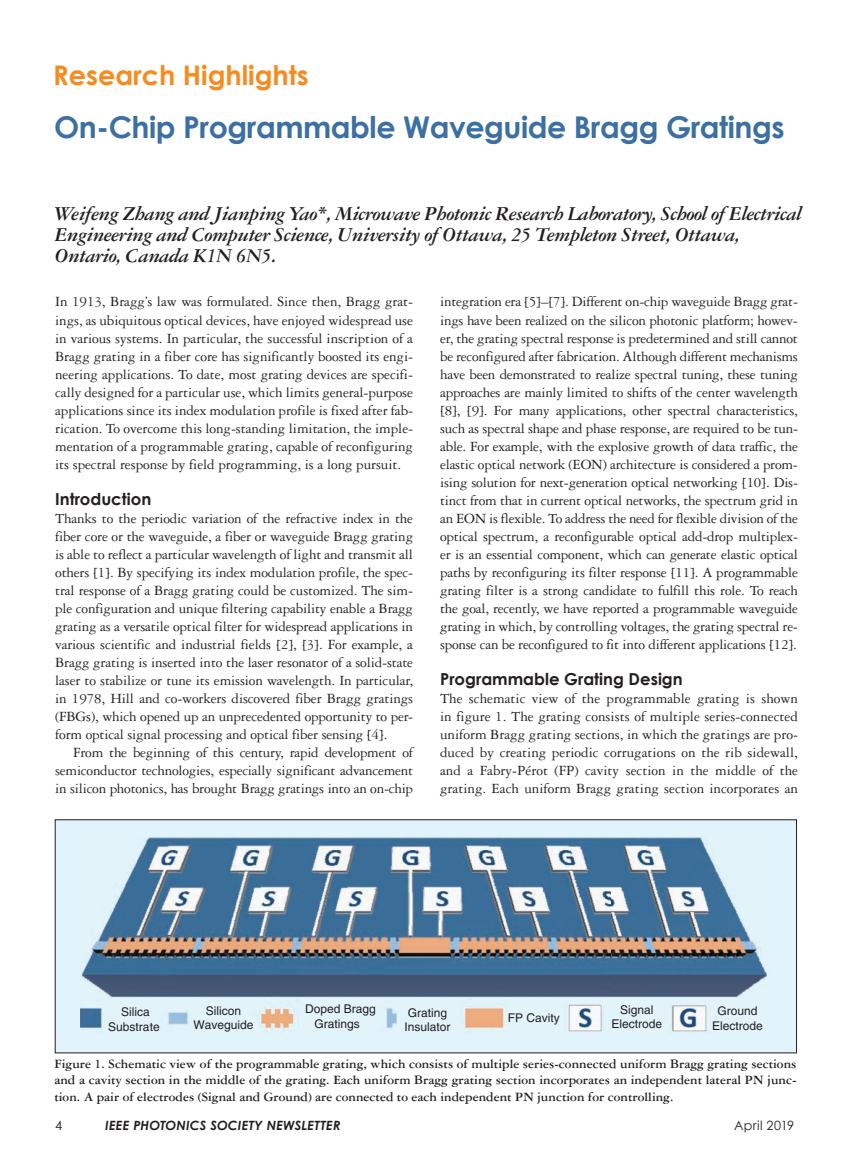
<style>
.page{position:relative;width:849px;height:1160px;background:#fff}
.page>*{position:absolute;margin:0;border:0;box-sizing:border-box;transform-origin:0 0}
.t1{font:700 30px "Century Gothic";letter-spacing:-.015em;color:#3c6fa2}
.t2{font:700 27px "Century Gothic";color:#f68b1f}
.t3{font:italic 700 21px/21px "Garamond 3 LT Std";letter-spacing:-.035em;color:#231f20}
.t4{font:700 16.5px "Century Gothic";color:#231f20}
.t5{font:15px/18px "Garamond 3 LT Std";letter-spacing:-.01em;color:#231f20;text-align:justify}
.t6{font:700 13.5px/16.5px "Garamond 3 LT Std";color:#231f20;text-align:justify}
.t7{font:italic 700 12.75px "Century Gothic";letter-spacing:.015em;color:#231f20}
.t8{font:12.75px "Century Gothic";letter-spacing:.03em;color:#231f20}
.t9{font:12px/14.4px "Helvetica";color:#231f20;text-align:center}
</style>
<div class="page">
<div style="left:55px;top:819px;width:741px;height:233px;background:#e1f4fc"></div>
<img style="left:81px;top:837px;width:686px;height:196px">
<h2 class="t2" style="left:53px;top:54px;width:257px">Research Highlights</h2>
<h1 class="t1" style="left:54px;top:104px;width:732px">On-Chip Programmable Waveguide Bragg Gratings</h1>
<h3 class="t3" style="left:55px;top:203px;width:748px">Weifeng Zhang and Jianping Yao*, Microwave Photonic Research Laboratory, School of Electrical<br>Engineering and Computer Science, University of Ottawa, 25 Templeton Street, Ottawa,<br>Ontario, Canada K1N 6N5.</h3>
<p class="t5" style="left:55px;top:293px;width:359px">In 1913, Bragg’s law was formulated. Since then, Bragg grat&shy;ings, as ubiquitous optical devices, have enjoyed widespread use in various systems. In particular, the successful inscription of a Bragg grating in a fiber core has significantly boosted its engi&shy;neering applications. To date, most grating devices are specifi&shy;cally designed for a particular use, which limits general-purpose applications since its index modulation profile is fixed after fab&shy;rication. To overcome this long-standing limitation, the imple&shy;mentation of a programmable grating, capable of reconfiguring its spectral response by field programming, is a long pursuit.</p>
<p class="t4" style="left:55px;top:486px;width:98px">Introduction</p>
<p class="t5" style="left:55px;top:509px;width:359px">Thanks to the periodic variation of the refractive index in the fiber core or the waveguide, a fiber or waveguide Bragg grating is able to reflect a particular wavelength of light and transmit all others [1]. By specifying its index modulation profile, the spec&shy;tral response of a Bragg grating could be customized. The sim&shy;ple configuration and unique filtering capability enable a Bragg grating as a versatile optical filter for widespread applications in various scientific and industrial fields [2], [3]. For example, a Bragg grating is inserted into the laser resonator of a solid-state laser to stabilize or tune its emission wavelength. In particular, in 1978, Hill and co-workers discovered fiber Bragg gratings (FBGs), which opened up an unprecedented opportunity to per&shy;form optical signal processing and optical fiber sensing [4].</p>
<p class="t5" style="left:55px;top:743px;width:359px;text-indent:18px">From the beginning of this century, rapid development of semiconductor technologies, especially significant advancement in silicon photonics, has brought Bragg gratings into an on-chip</p>
<p class="t5" style="left:440px;top:293px;width:359px">integration era [5]–[7]. Different on-chip waveguide Bragg grat&shy;ings have been realized on the silicon photonic platform; howev&shy;er, the grating spectral response is predetermined and still cannot be reconfigured after fabrication. Although different mechanisms have been demonstrated to realize spectral tuning, these tuning approaches are mainly limited to shifts of the center wavelength [8], [9]. For many applications, other spectral characteristics, such as spectral shape and phase response, are required to be tun&shy;able. For example, with the explosive growth of data traffic, the elastic optical network (EON) architecture is considered a prom&shy;ising solution for next-generation optical networking [10]. Dis&shy;tinct from that in current optical networks, the spectrum grid in an EON is flexible. To address the need for flexible division of the optical spectrum, a reconfigurable optical add-drop multiplex&shy;er is an essential component, which can generate elastic optical paths by reconfiguring its filter response [11]. A programmable grating filter is a strong candidate to fulfill this role. To reach the goal, recently, we have reported a programmable waveguide grating in which, by controlling voltages, the grating spectral re&shy;sponse can be reconfigured to fit into different applications [12].</p>
<p class="t4" style="left:440px;top:666px;width:244px">Programmable Grating Design</p>
<p class="t5" style="left:440px;top:689px;width:359px">The schematic view of the programmable grating is shown in figure 1. The grating consists of multiple series-connected uniform Bragg grating sections, in which the gratings are pro&shy;duced by creating periodic corrugations on the rib sidewall, and a Fabry-Pérot (FP) cavity section in the middle of the grating. Each uniform Bragg grating section incorporates an</p>
<p class="t9" style="left:108px;top:1004px;width:53px">Silica<br>Substrate</p>
<p class="t9" style="left:305px;top:1001px;width:72px">Doped Bragg<br>Gratings</p>
<p class="t9" style="left:404px;top:1004px;width:48px;text-align:left">Grating<br>Insulator</p>
<p class="t9" style="left:508px;top:1010px;width:54px">FP Cavity</p>
<p class="t9" style="left:611px;top:1002px;width:52px">Signal<br>Electrode</p>
<p class="t9" style="left:712px;top:1003px;width:52px">Ground<br>Electrode</p>
<p class="t9" style="left:193px;top:1002px;width:62px">Silicon<br>Waveguide</p>
<p class="t6" style="left:54px;top:1055px;width:743px">Figure 1. Schematic view of the programmable grating, which consists of multiple series-connected uniform Bragg grating sections and a cavity section in the middle of the grating. Each uniform Bragg grating section incorporates an independent lateral PN junc&shy;tion. A pair of electrodes (Signal and Ground) are connected to each independent PN junction for controlling.</p>
<p class="t8" style="left:55px;top:1116px;width:9px">4</p>
<p class="t7" style="left:105px;top:1115px;width:237px">IEEE PHOTONICS SOCIETY NEWSLETTER</p>
<p class="t8" style="left:734px;top:1116px;width:62px">April 2019</p>
</div>
